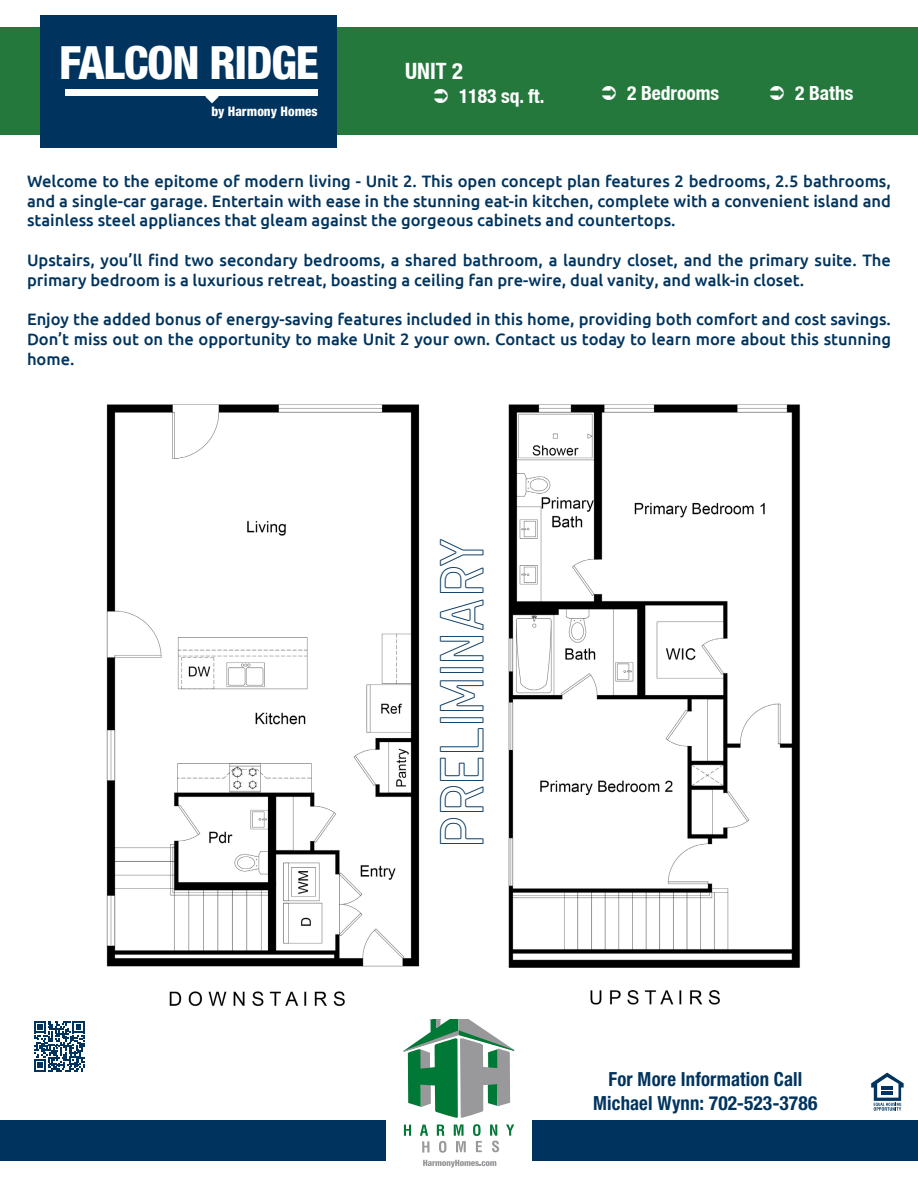
<style>
.page{position:relative;width:918px;height:1188px;background:#fff}
.page>*{position:absolute;margin:0;border:0;box-sizing:border-box;transform-origin:0 0}
.t1{font:800 condensed 45.9px "Helvetica Neue LT Std";letter-spacing:-.025em;color:#fff}
.t2{font:45px "Antone Outline";color:#00345e}
.t3{font:700 condensed 22.5px "Helvetica Neue LT";color:#fff}
.t4{font:700 condensed 19.5px "Helvetica Neue LT Std";letter-spacing:.01em;color:#00345e;scale:.96 1}
.t5{font:700 condensed 19.5px "Helvetica Neue LT";color:#fff}
.t6{font:500 16.5px/19.8px "Ubuntu";color:#00345e;text-align:justify}
.t7{font:800 condensed 13.2px "Helvetica Neue LT Std";color:#fff}
</style>
<div class="page">
<div style="left:0;top:27px;width:918px;height:108px;background:#25783c"></div>
<div style="left:40px;top:15px;width:298px;height:132px;background:#00345e"></div>
<div style="left:65px;top:90px;width:253px;height:6px;background:#fff"></div>
<svg style="left:205px;top:96px;width:14px;height:7px"></svg>
<div style="left:0;top:1120px;width:386px;height:41px;background:#00345e"></div>
<div style="left:532px;top:1120px;width:386px;height:41px;background:#00345e"></div>
<svg style="left:404px;top:1125px;width:7px;height:11px"></svg>
<svg style="left:420px;top:1125px;width:9px;height:28px"></svg>
<svg style="left:437px;top:1125px;width:9px;height:28px"></svg>
<svg style="left:454px;top:1125px;width:12px;height:27px"></svg>
<svg style="left:473px;top:1124px;width:9px;height:28px"></svg>
<svg style="left:490px;top:1124px;width:9px;height:28px"></svg>
<svg style="left:506px;top:1124px;width:8px;height:12px"></svg>
<svg style="left:404px;top:1019px;width:110px;height:99px"></svg>
<svg style="left:423px;top:1160px;width:73px;height:7px"></svg>
<svg style="left:871px;top:1073px;width:33px;height:38px"></svg>
<svg style="left:34px;top:1021px;width:50px;height:50px"></svg>
<img style="left:106px;top:404px;width:694px;height:603px">
<p class="t1" style="left:59px;top:34px;width:261px">FALCON RIDGE</p>
<p class="t7" style="left:211px;top:103px;width:108px">by Harmony Homes</p>
<p class="t3" style="left:405px;top:57px;width:59px">UNIT 2</p>
<p class="t5" style="left:459px;top:84px;width:87px">1183 sq. ft.</p>
<p class="t5" style="left:627px;top:81px;width:94px">2 Bedrooms</p>
<p class="t5" style="left:795px;top:81px;width:60px">2 Baths</p>
<p class="t6" style="left:27px;top:170px;width:865px">Welcome to the epitome of modern living - Unit 2. This open concept plan features 2 bedrooms, 2.5 bathrooms, and a single-car garage. Entertain with ease in the stunning eat-in kitchen, complete with a convenient island and stainless steel appliances that gleam against the gorgeous cabinets and countertops.</p>
<p class="t6" style="left:27px;top:250px;width:866px">Upstairs, you’ll find two secondary bedrooms, a shared bathroom, a laundry closet, and the primary suite. The primary bedroom is a luxurious retreat, boasting a ceiling fan pre-wire, dual vanity, and walk-in closet.</p>
<p class="t6" style="left:27px;top:309px;width:866px">Enjoy the added bonus of energy-saving features included in this home, providing both comfort and cost savings.<br>Don’t miss out on the opportunity to make Unit 2 your own. Contact us today to learn more about this stunning home.</p>
<p class="t2" style="left:429px;top:844px;width:312px;rotate:-90deg">PRELIMINARY</p>
<p class="t4" style="left:608px;top:1068px;width:203px">For More Information Call</p>
<p class="t4" style="left:593px;top:1091px;width:235px">Michael Wynn: 702-523-3786</p>
</div>
